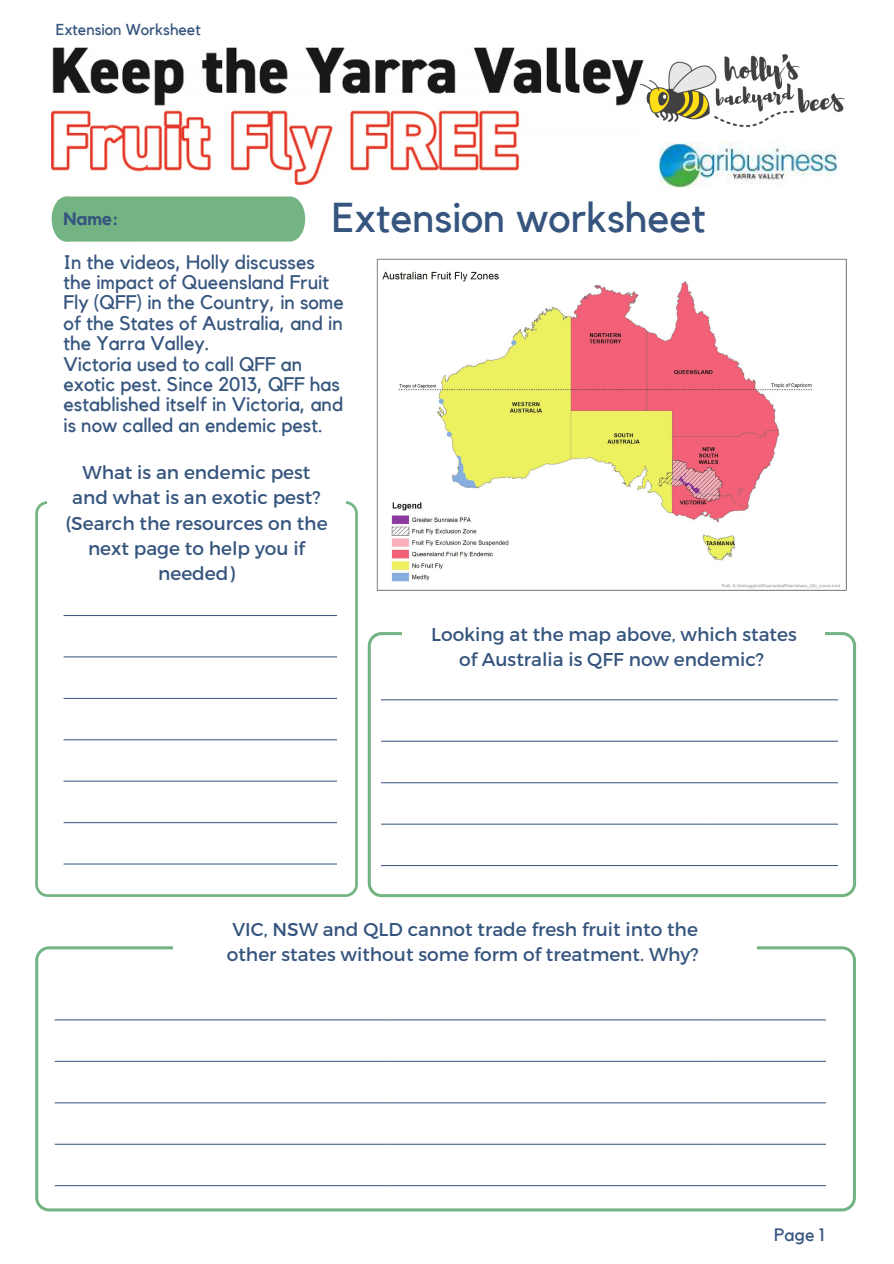
<style>
.page{position:relative;width:894px;height:1264px;background:#fff}
.page>*{position:absolute;margin:0;border:0;box-sizing:border-box;transform-origin:0 0}
.t1{font:41.55px "Kollektif";color:#36557e}
.t2{font:19.65px/20.4px "Kollektif";color:#36557e}
.t3{font:18.6px/25.3px "Montserrat";color:#36557e;text-align:center}
.t4{font:17.85px "Kollektif";color:#36557e}
.t5{font:700 17.85px "Kollektif";color:#36557e}
.t6{font:15.75px "Kollektif";color:#36557e}
</style>
<div class="page">
<img style="left:51px;top:47px;width:586px;height:138px">
<img style="left:659px;top:143px;width:179px;height:45px">
<img style="left:637px;top:53px;width:209px;height:74px">
<svg style="left:35px;top:501px;width:323px;height:395px"></svg>
<img style="left:376px;top:258px;width:470px;height:333px">
<svg style="left:367px;top:632px;width:488px;height:265px"></svg>
<div style="left:403px;top:615px;width:421px;height:87px;background:#fff"></div>
<hr style="left:64px;top:615px;width:272px;height:1px;background:#36557e">
<hr style="left:64px;top:656px;width:272px;height:1px;background:#36557e">
<hr style="left:64px;top:698px;width:272px;height:1px;background:#36557e">
<hr style="left:64px;top:739px;width:272px;height:1px;background:#36557e">
<hr style="left:64px;top:780px;width:272px;height:1px;background:#36557e">
<hr style="left:64px;top:822px;width:272px;height:1px;background:#36557e">
<hr style="left:64px;top:863px;width:272px;height:1px;background:#36557e">
<hr style="left:64px;top:905px;width:272px;height:1px;background:#36557e">
<hr style="left:381px;top:699px;width:329px;height:1px;background:#36557e">
<hr style="left:381px;top:740px;width:329px;height:1px;background:#36557e">
<hr style="left:381px;top:782px;width:329px;height:1px;background:#36557e">
<hr style="left:381px;top:823px;width:329px;height:1px;background:#36557e">
<hr style="left:381px;top:865px;width:329px;height:1px;background:#36557e">
<hr style="left:381px;top:906px;width:329px;height:1px;background:#36557e">
<hr style="left:710px;top:699px;width:127px;height:1px;background:#36557e">
<hr style="left:710px;top:740px;width:127px;height:1px;background:#36557e">
<hr style="left:710px;top:782px;width:127px;height:1px;background:#36557e">
<hr style="left:710px;top:823px;width:127px;height:1px;background:#36557e">
<hr style="left:710px;top:865px;width:127px;height:1px;background:#36557e">
<hr style="left:710px;top:906px;width:127px;height:1px;background:#36557e">
<svg style="left:35px;top:946px;width:820px;height:265px"></svg>
<hr style="left:55px;top:1019px;width:330px;height:1px;background:#36557e">
<hr style="left:55px;top:1060px;width:330px;height:1px;background:#36557e">
<hr style="left:55px;top:1102px;width:330px;height:1px;background:#36557e">
<hr style="left:55px;top:1143px;width:330px;height:1px;background:#36557e">
<hr style="left:55px;top:1185px;width:330px;height:1px;background:#36557e">
<hr style="left:55px;top:1226px;width:330px;height:1px;background:#36557e">
<hr style="left:55px;top:1263px;width:330px;height:1px;background:#36557e">
<hr style="left:385px;top:1019px;width:330px;height:1px;background:#36557e">
<hr style="left:385px;top:1060px;width:330px;height:1px;background:#36557e">
<hr style="left:385px;top:1102px;width:330px;height:1px;background:#36557e">
<hr style="left:385px;top:1143px;width:330px;height:1px;background:#36557e">
<hr style="left:385px;top:1185px;width:330px;height:1px;background:#36557e">
<hr style="left:385px;top:1226px;width:330px;height:1px;background:#36557e">
<hr style="left:385px;top:1263px;width:330px;height:1px;background:#36557e">
<hr style="left:715px;top:1019px;width:110px;height:1px;background:#36557e">
<hr style="left:715px;top:1060px;width:110px;height:1px;background:#36557e">
<hr style="left:715px;top:1102px;width:110px;height:1px;background:#36557e">
<hr style="left:715px;top:1143px;width:110px;height:1px;background:#36557e">
<hr style="left:715px;top:1185px;width:110px;height:1px;background:#36557e">
<hr style="left:715px;top:1226px;width:110px;height:1px;background:#36557e">
<hr style="left:715px;top:1263px;width:110px;height:1px;background:#36557e">
<div style="left:52px;top:196px;width:253px;height:45px;background:#74b483"></div>
<div style="left:47px;top:453px;width:299px;height:138px;background:#fff"></div>
<div style="left:173px;top:909px;width:583px;height:88px;background:#fff"></div>
<p class="t6" style="left:56px;top:22px;width:146px">Extension Worksheet</p>
<p class="t1" style="left:331px;top:198px;width:375px">Extension worksheet</p>
<p class="t2" style="left:64px;top:252px;width:282px">In the videos, Holly discusses the impact of Queensland Fruit<br>Fly (QFF) in the Country, in some of the States of Australia, and in the Yarra Valley.</p>
<p class="t2" style="left:64px;top:354px;width:281px">Victoria used to call QFF an exotic pest. Since 2013, QFF has established itself in Victoria, and is now called an endemic pest.</p>
<p class="t5" style="left:63px;top:210px;width:56px">Name:</p>
<p class="t3" style="left:65px;top:459px;width:264px">What is an endemic pest and what is an exotic pest? (Search the resources on the next page to help you if needed)</p>
<p class="t3" style="left:431px;top:620px;width:367px">Looking at the map above, which states of Australia is QFF now endemic?</p>
<p class="t3" style="left:227px;top:915px;width:473px;text-align:left">VIC, NSW and QLD cannot trade fresh fruit into the other states without some form of treatment. Why?</p>
<p class="t4" style="left:774px;top:1226px;width:52px">Page 1</p>
</div>
